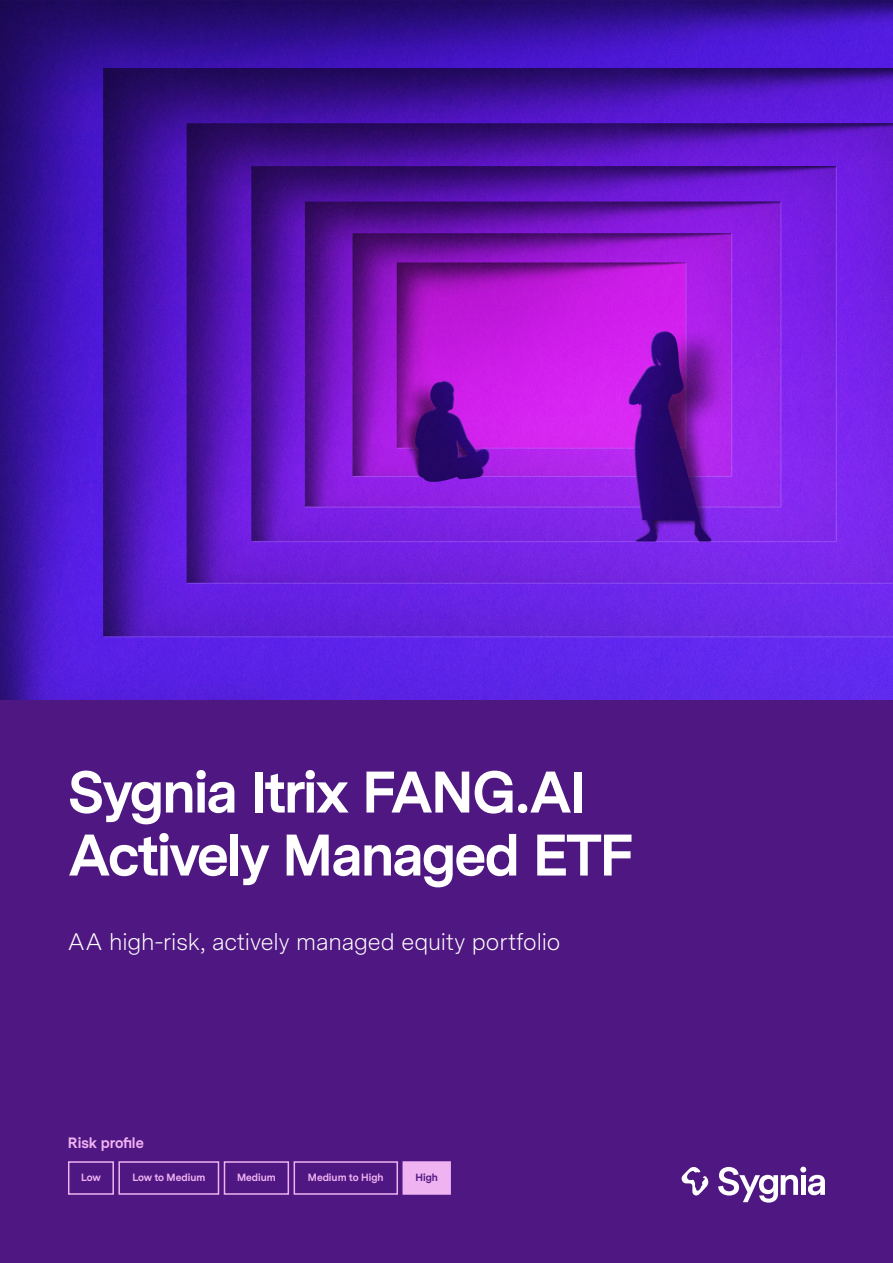
<style>
.page{position:relative;width:893px;height:1263px;background:#fff}
.page>*{position:absolute;margin:0;border:0;box-sizing:border-box;transform-origin:0 0}
.Cover_Hero{font:700 58.5px/63px "Sygnia Messina Sans";letter-spacing:-.03em;color:#fff}
.Cover_Description{font:300 23.85px "Sygnia Messina Sans";letter-spacing:-.005em;color:#fff}
.t1{font:700 15px "Sygnia Messina Sans";color:#f0b3f2}
.t2{font:700 10.5px "Sygnia Messina Sans";color:#f0b3f2}
.t3{font:700 10.5px "Sygnia Messina Sans";color:#4f1782}
</style>
<div class="page">
<img style="left:0;top:0;width:893px;height:700px">
<div style="left:0;top:700px;width:893px;height:563px;background:#4f1782"></div>
<div style="left:224px;top:1161px;width:65px;height:34px;border:2px solid #f0b3f2"></div>
<div style="left:68px;top:1161px;width:46px;height:34px;border:2px solid #f0b3f2"></div>
<div style="left:118px;top:1161px;width:101px;height:34px;border:2px solid #f0b3f2"></div>
<div style="left:294px;top:1161px;width:104px;height:34px;border:2px solid #f0b3f2"></div>
<div style="left:403px;top:1162px;width:47px;height:32px;background:#f0b3f2"></div>
<div style="left:402px;top:1161px;width:49px;height:34px;border:2px solid #f0b3f2"></div>
<svg style="left:718px;top:1167px;width:107px;height:35px"></svg>
<svg style="left:681px;top:1167px;width:28px;height:29px"></svg>
<p class="Cover_Hero" style="left:68px;top:764px;width:565px">Sygnia Itrix FANG.AI<br>Actively Managed ETF</p>
<p class="Cover_Description" style="left:68px;top:928px;width:494px">AA high-risk, actively managed equity portfolio</p>
<p class="t1" style="left:68px;top:1134px;width:77px">Risk profile</p>
<p class="t2" style="left:81px;top:1171px;width:21px">Low</p>
<p class="t2" style="left:132px;top:1171px;width:75px">Low to Medium</p>
<p class="t2" style="left:237px;top:1171px;width:40px">Medium</p>
<p class="t2" style="left:308px;top:1171px;width:77px">Medium to High</p>
<p class="t3" style="left:415px;top:1171px;width:24px">High</p>
</div>
